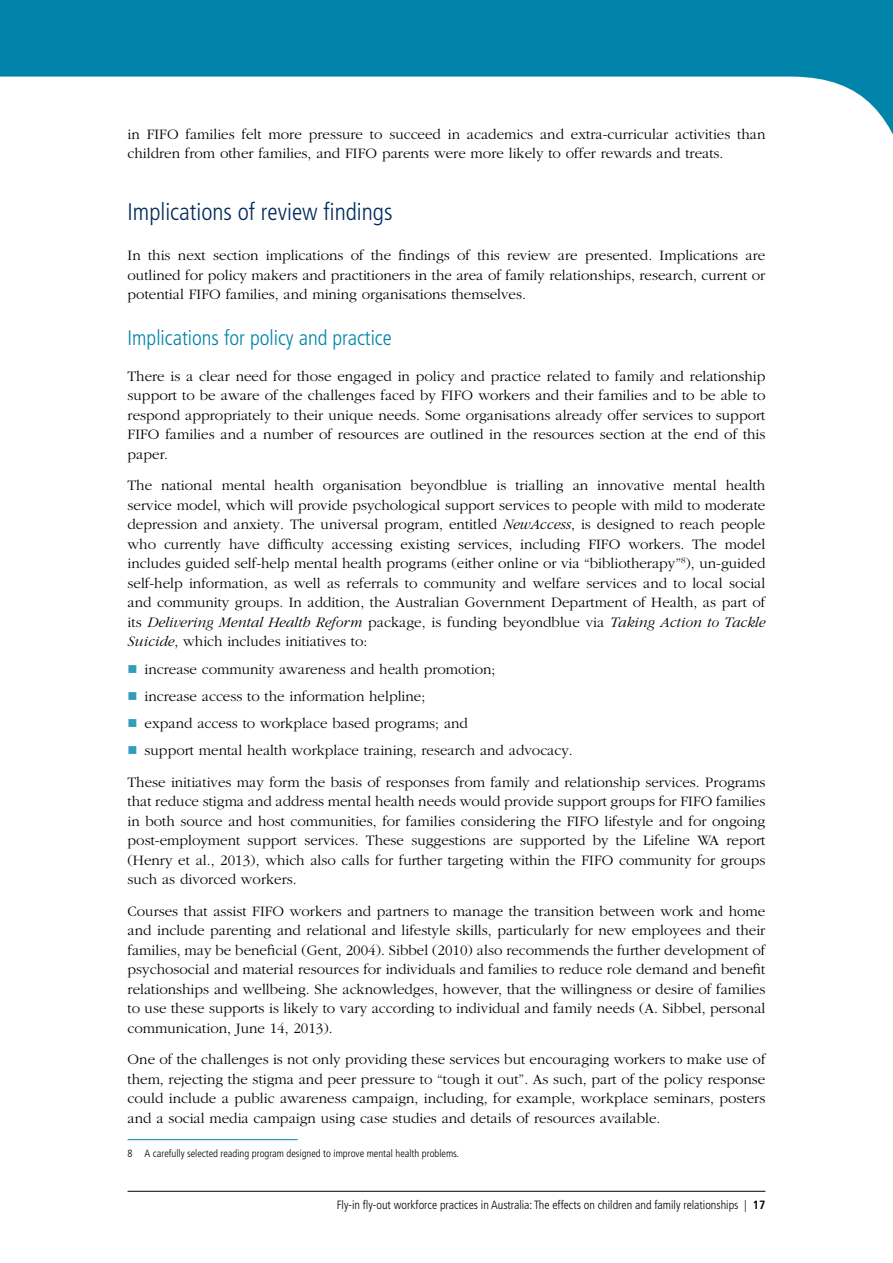
<style>
.page{position:relative;width:893px;height:1263px;background:#fff}
.page>*{position:absolute;margin:0;border:0;box-sizing:border-box;transform-origin:0 0}
.Heading_1{font:300 condensed 24px "Frutiger LT";color:#002b5c}
.Heading_2{font:300 condensed 21px "Frutiger LT";color:#0084a9}
.Body_Text{font:300 15px/19.5px "Garamond";color:#000;text-align:justify}
.t1{font:300 condensed 12px "Frutiger LT";color:#000}
.Footnote{font:300 condensed 10.5px "Frutiger LT";color:#000}
.s1{font-style:italic}
.s2{font-weight:700}
</style>
<div class="page">
<svg style="left:0;top:0;width:893px;height:135px;fill:#0084a9"></svg>
<hr style="left:128px;top:1191px;width:637px;height:1px;background:#000">
<hr style="left:128px;top:1139px;width:170px;height:1px;background:#0084a9">
<p class="Body_Text" style="left:128px;top:125px;width:639px">in FIFO families felt more pressure to succeed in academics and extra-curricular activities than children from other families, and FIFO parents were more likely to offer rewards and treats.</p>
<h2 class="Heading_1" style="left:128px;top:198px;width:266px">Implications of review findings</h2>
<p class="Body_Text" style="left:128px;top:246px;width:639px">In this next section implications of the findings of this review are presented. Implications are outlined for policy makers and practitioners in the area of family relationships, research, current or potential FIFO families, and mining organisations themselves.</p>
<h3 class="Heading_2" style="left:128px;top:326px;width:266px">Implications for policy and practice</h3>
<p class="Body_Text" style="left:128px;top:367px;width:639px">There is a clear need for those engaged in policy and practice related to family and relationship support to be aware of the challenges faced by FIFO workers and their families and to be able to respond appropriately to their unique needs. Some organisations already offer services to support FIFO families and a number of resources are outlined in the resources section at the end of this paper.</p>
<p class="Body_Text" style="left:128px;top:476px;width:639px">The national mental health organisation beyondblue is trialling an innovative mental health service model, which will provide psychological support services to people with mild to moderate depression and anxiety. The universal program, entitled <span class="s1">NewAccess</span>, is designed to reach people who currently have difficulty accessing existing services, including FIFO workers. The model includes guided self-help mental health programs (either online or via “bibliotherapy”<sup>8</sup>), un-guided self-help information, as well as referrals to community and welfare services and to local social and community groups. In addition, the Australian Government Department of Health, as part of its <span class="s1">Delivering Mental Health Reform</span> package, is funding beyondblue via <span class="s1">Taking Action to Tackle Suicide</span>, which includes initiatives to:</p>
<p class="Body_Text" style="left:145px;top:659px;width:352px">increase community awareness and health promotion;</p>
<p class="Body_Text" style="left:145px;top:686px;width:282px">increase access to the information helpline;</p>
<p class="Body_Text" style="left:145px;top:714px;width:325px">expand access to workplace based programs; and</p>
<p class="Body_Text" style="left:145px;top:741px;width:430px">support mental health workplace training, research and advocacy.</p>
<p class="Body_Text" style="left:128px;top:772px;width:639px">These initiatives may form the basis of responses from family and relationship services. Programs that reduce stigma and address mental health needs would provide support groups for FIFO families in both source and host communities, for families considering the FIFO lifestyle and for ongoing post-employment support services. These suggestions are supported by the Lifeline WA report (Henry et al., 2013), which also calls for further targeting within the FIFO community for groups such as divorced workers.</p>
<p class="Body_Text" style="left:128px;top:901px;width:639px">Courses that assist FIFO workers and partners to manage the transition between work and home and include parenting and relational and lifestyle skills, particularly for new employees and their families, may be beneficial (Gent, 2004). Sibbel (2010) also recommends the further development of psychosocial and material resources for individuals and families to reduce role demand and benefit relationships and wellbeing. She acknowledges, however, that the willingness or desire of families to use these supports is likely to vary according to individual and family needs (A. Sibbel, personal communication, June 14, 2013).</p>
<p class="Body_Text" style="left:128px;top:1050px;width:639px">One of the challenges is not only providing these services but encouraging workers to make use of them, rejecting the stigma and peer pressure to “tough it out”. As such, part of the policy response could include a public awareness campaign, including, for example, workplace seminars, posters and a social media campaign using case studies and details of resources available.</p>
<p class="Footnote" style="left:128px;top:1147px;width:333px">8 A carefully selected reading program designed to improve mental health problems.</p>
<p class="t1" style="left:337px;top:1198px;width:430px">Fly-in fly-out workforce practices in Australia: The effects on children and family relationships | <span class="s2">17</span></p>
</div>
